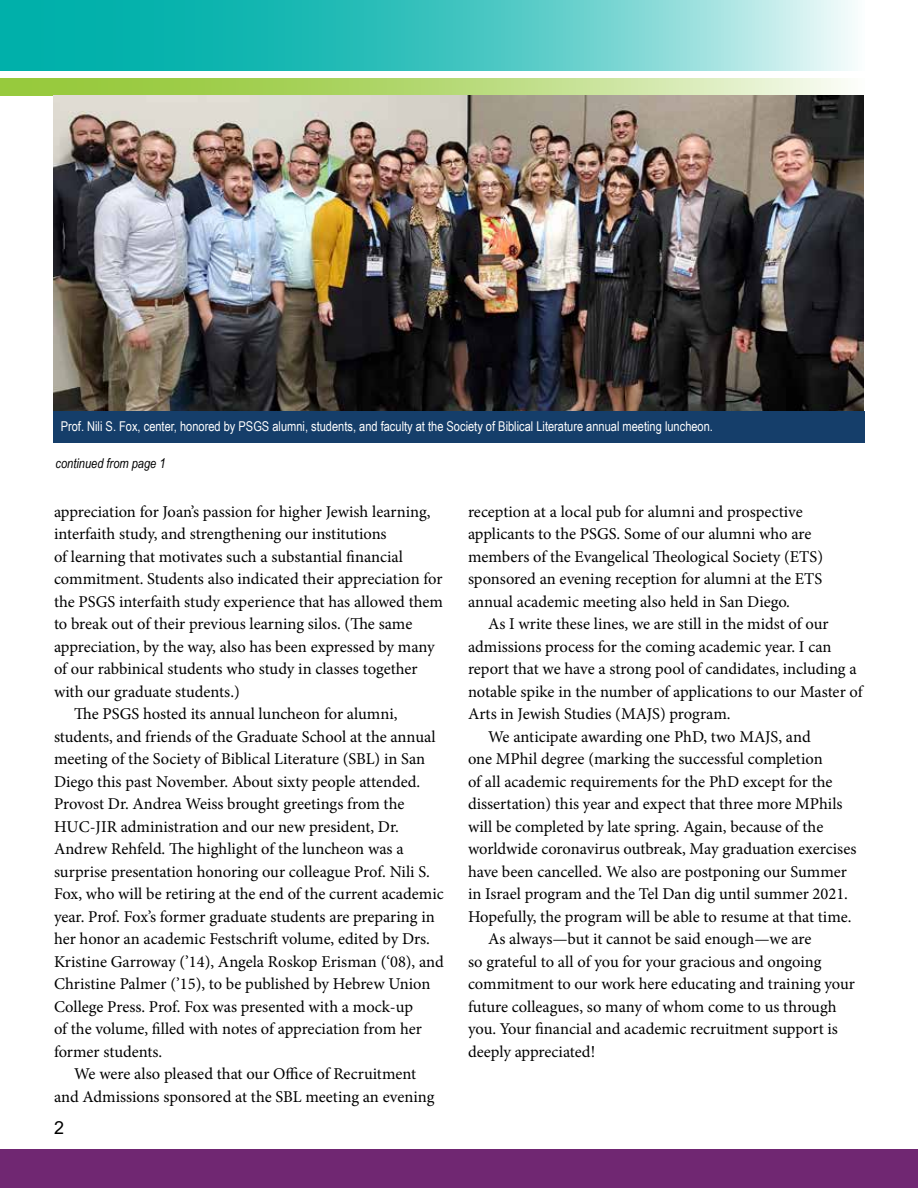
<style>
.page{position:relative;width:918px;height:1188px;background:#fff}
.page>*{position:absolute;margin:0;border:0;box-sizing:border-box;transform-origin:0 0}
.t1{font:18px "Arial";color:#000}
.t2{font:16.5px/22.5px "Minion Pro";color:#000}
.t3{font:13.5px "Arial Narrow";color:#fff}
.t4{font:italic 13.5px "Arial Narrow";color:#000}
</style>
<div class="page">
<div style="left:0;top:1150px;width:918px;height:38px;background:#702772"></div>
<svg style="left:0;top:0;width:855px;height:71px;background:#4cc7c3"></svg>
<svg style="left:0;top:79px;width:864px;height:17px;background:#bad981"></svg>
<img style="left:53px;top:96px;width:811px;height:316px">
<div style="left:53px;top:412px;width:812px;height:31px;background:#153e6a"></div>
<p class="t3" style="left:61px;top:416px;width:654px">Prof. Nili S. Fox, center, honored by PSGS alumni, students, and faculty at the Society of Biblical Literature annual meeting luncheon.</p>
<p class="t4" style="left:56px;top:454px;width:112px">continued from page 1</p>
<p class="t2" style="left:54px;top:500px;width:378px">appreciation for Joan’s passion for higher Jewish learning,</p>
<p class="t2" style="left:54px;top:523px;width:334px">interfaith study, and strengthening our institutions</p>
<p class="t2" style="left:54px;top:545px;width:351px">of learning that motivates such a substantial financial</p>
<p class="t2" style="left:54px;top:568px;width:390px">commitment. Students also indicated their appreciation for</p>
<p class="t2" style="left:54px;top:590px;width:391px">the PSGS interfaith study experience that has allowed them</p>
<p class="t2" style="left:54px;top:613px;width:360px">to break out of their previous learning silos. (The same</p>
<p class="t2" style="left:54px;top:635px;width:382px">appreciation, by the way, also has been expressed by many</p>
<p class="t2" style="left:54px;top:658px;width:365px">of our rabbinical students who study in classes together</p>
<p class="t2" style="left:54px;top:680px;width:187px">with our graduate students.)</p>
<p class="t2" style="left:74px;top:703px;width:325px">The PSGS hosted its annual luncheon for alumni,</p>
<p class="t2" style="left:54px;top:725px;width:383px">students, and friends of the Graduate School at the annual</p>
<p class="t2" style="left:54px;top:748px;width:373px">meeting of the Society of Biblical Literature (SBL) in San</p>
<p class="t2" style="left:54px;top:770px;width:368px">Diego this past November. About sixty people attended.</p>
<p class="t2" style="left:54px;top:793px;width:352px">Provost Dr. Andrea Weiss brought greetings from the</p>
<p class="t2" style="left:54px;top:815px;width:346px">HUC-JIR administration and our new president, Dr.</p>
<p class="t2" style="left:54px;top:838px;width:351px">Andrew Rehfeld. The highlight of the luncheon was a</p>
<p class="t2" style="left:54px;top:860px;width:378px">surprise presentation honoring our colleague Prof. Nili S.</p>
<p class="t2" style="left:54px;top:883px;width:391px">Fox, who will be retiring at the end of the current academic</p>
<p class="t2" style="left:54px;top:905px;width:382px">year. Prof. Fox’s former graduate students are preparing in</p>
<p class="t2" style="left:54px;top:928px;width:378px">her honor an academic Festschrift volume, edited by Drs.</p>
<p class="t2" style="left:54px;top:950px;width:391px">Kristine Garroway (’14), Angela Roskop Erisman (‘08), and</p>
<p class="t2" style="left:54px;top:973px;width:378px">Christine Palmer (’15), to be published by Hebrew Union</p>
<p class="t2" style="left:54px;top:995px;width:361px">College Press. Prof. Fox was presented with a mock-up</p>
<p class="t2" style="left:54px;top:1018px;width:369px">of the volume, filled with notes of appreciation from her</p>
<p class="t2" style="left:54px;top:1040px;width:110px">former students.</p>
<p class="t2" style="left:74px;top:1063px;width:344px">We were also pleased that our Office of Recruitment</p>
<p class="t2" style="left:54px;top:1085px;width:382px">and Admissions sponsored at the SBL meeting an evening</p>
<p class="t1" style="left:54px;top:1116px;width:12px">2</p>
<p class="t2" style="left:468px;top:500px;width:357px">reception at a local pub for alumni and prospective applicants to the PSGS. Some of our alumni who are members of the Evangelical Theological Society (ETS) sponsored an evening reception for alumni at the ETS annual academic meeting also held in San Diego.</p>
<p class="t2" style="left:488px;top:613px;width:342px">As I write these lines, we are still in the midst of our</p>
<p class="t2" style="left:468px;top:635px;width:365px">admissions process for the coming academic year. I can</p>
<p class="t2" style="left:468px;top:658px;width:390px">report that we have a strong pool of candidates, including a</p>
<p class="t2" style="left:468px;top:680px;width:396px">notable spike in the number of applications to our Master of</p>
<p class="t2" style="left:468px;top:703px;width:264px">Arts in Jewish Studies (MAJS) program.</p>
<p class="t2" style="left:488px;top:725px;width:324px">We anticipate awarding one PhD, two MAJS, and</p>
<p class="t2" style="left:468px;top:748px;width:356px">one MPhil degree (marking the successful completion</p>
<p class="t2" style="left:468px;top:770px;width:366px">of all academic requirements for the PhD except for the</p>
<p class="t2" style="left:468px;top:793px;width:376px">dissertation) this year and expect that three more MPhils</p>
<p class="t2" style="left:468px;top:815px;width:357px">will be completed by late spring. Again, because of the</p>
<p class="t2" style="left:468px;top:838px;width:390px">worldwide coronavirus outbreak, May graduation exercises</p>
<p class="t2" style="left:468px;top:860px;width:380px">have been cancelled. We also are postponing our Summer</p>
<p class="t2" style="left:468px;top:883px;width:382px">in Israel program and the Tel Dan dig until summer 2021.</p>
<p class="t2" style="left:468px;top:905px;width:385px">Hopefully, the program will be able to resume at that time.</p>
<p class="t2" style="left:488px;top:928px;width:325px">As always—but it cannot be said enough—we are</p>
<p class="t2" style="left:468px;top:950px;width:355px">so grateful to all of you for your gracious and ongoing</p>
<p class="t2" style="left:468px;top:973px;width:389px">commitment to our work here educating and training your</p>
<p class="t2" style="left:468px;top:995px;width:370px">future colleagues, so many of whom come to us through</p>
<p class="t2" style="left:468px;top:1018px;width:371px">you. Your financial and academic recruitment support is</p>
<p class="t2" style="left:468px;top:1040px;width:129px">deeply appreciated!</p>
</div>
